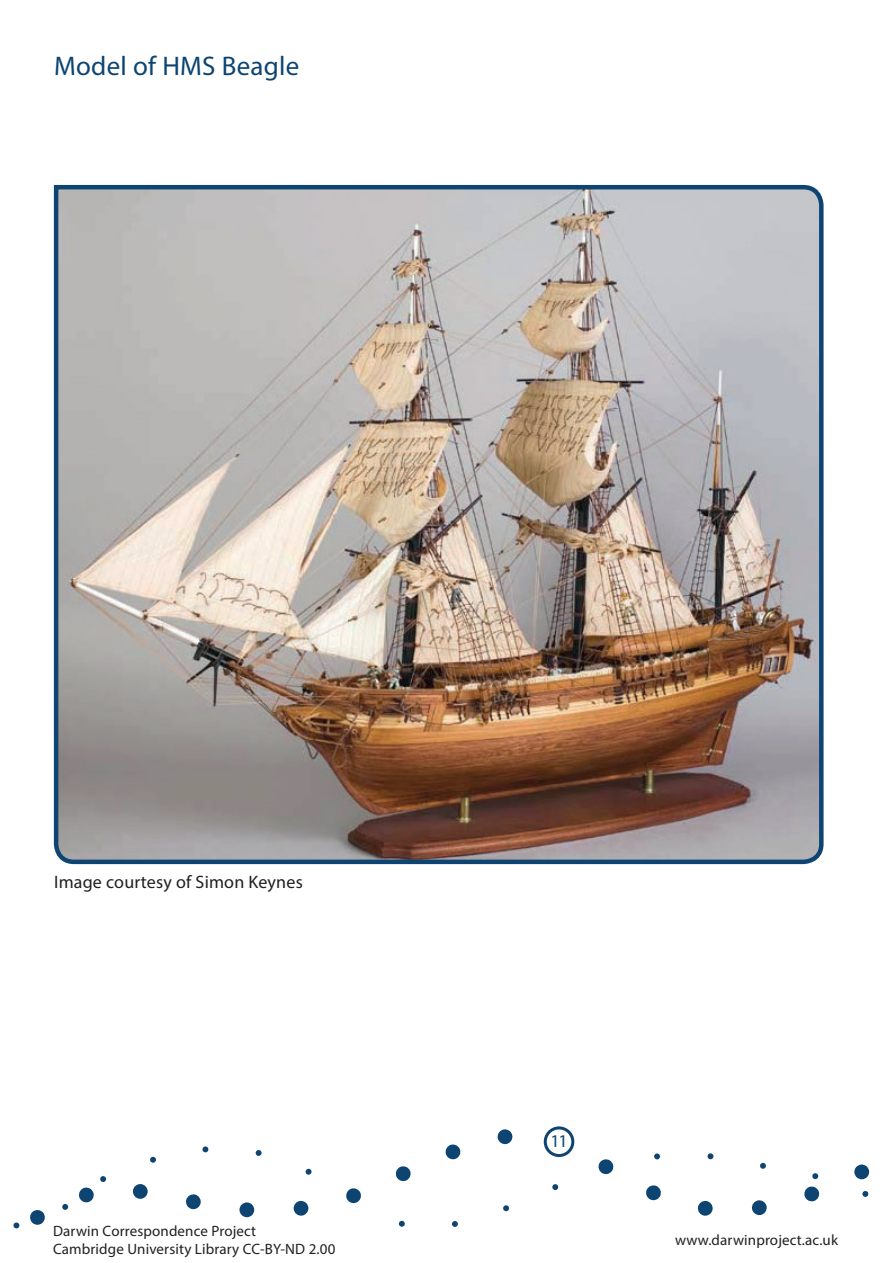
<style>
.page{position:relative;width:893px;height:1263px;background:#fff}
.page>*{position:absolute;margin:0;border:0;box-sizing:border-box;transform-origin:0 0}
.t1{font:27px "Myriad Pro";letter-spacing:.01em;color:#0d4472}
.t2{font:18px "Myriad Pro";letter-spacing:.01em;color:#231f20}
.t3{font:18px "Myriad Pro";color:#0d4472}
.t4{font:15px/18px "Myriad Pro";letter-spacing:.01em;color:#231f20}
</style>
<div class="page">
<svg style="left:543px;top:1126px;width:32px;height:20px"></svg>
<svg style="left:448px;top:1144px;width:10px;height:2px"></svg>
<svg style="left:497px;top:1129px;width:16px;height:15px"></svg>
<svg style="left:854px;top:1164px;width:15px;height:15px"></svg>
<svg style="left:30px;top:1210px;width:15px;height:15px"></svg>
<svg style="left:13px;top:1222px;width:6px;height:6px"></svg>
<svg style="left:62px;top:1146px;width:756px;height:81px"></svg>
<svg style="left:862px;top:1191px;width:6px;height:6px"></svg>
<img style="left:53px;top:184px;width:771px;height:681px">
<h1 class="t1" style="left:54px;top:49px;width:247px">Model of HMS Beagle</h1>
<p class="t2" style="left:54px;top:871px;width:250px">Image courtesy of Simon Keynes</p>
<p class="t4" style="left:53px;top:1222px;width:284px">Darwin Correspondence Project<br>Cambridge University Library CC-BY-ND 2.00</p>
<p class="t3" style="left:550px;top:1130px;width:19px">11</p>
<p class="t4" style="left:675px;top:1231px;width:164px">www.darwinproject.ac.uk</p>
</div>
